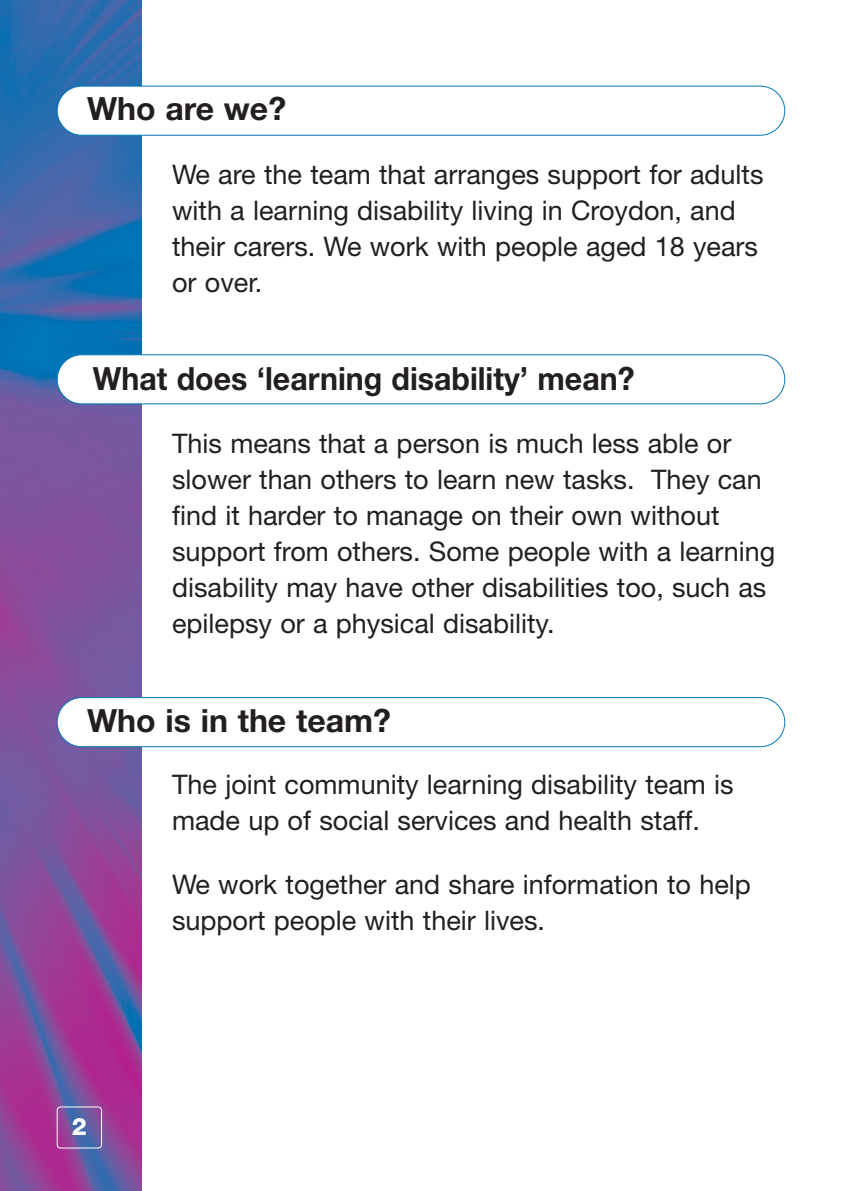
<style>
.page{position:relative;width:842px;height:1191px;background:#fff}
.page>*{position:absolute;margin:0;border:0;box-sizing:border-box;transform-origin:0 0}
.t1{font:700 32px "Helvetica Neue";color:#231f20;scale:.95 1}
.t2{font:700 32px "Helvetica Neue";color:#231f20}
.t3{font:27px/36px "Helvetica Neue";color:#231f20}
.t4{font:800 24px "Helvetica Neue";color:#fff}
</style>
<div class="page">
<img style="left:0;top:1px;width:142px;height:1190px">
<div style="left:57px;top:1106px;width:45px;height:42px;border:2px solid #fff;border-radius:4px"></div>
<div style="left:57px;top:86px;width:728px;height:49px;background:#fff;border-radius:25px"></div>
<div style="left:57px;top:86px;width:728px;height:50px;border:2px solid #0078b9;border-radius:25px"></div>
<div style="left:57px;top:697px;width:728px;height:49px;background:#fff;border-radius:25px"></div>
<div style="left:57px;top:697px;width:728px;height:50px;border:2px solid #0078b9;border-radius:25px"></div>
<div style="left:57px;top:355px;width:728px;height:49px;background:#fff;border-radius:25px"></div>
<div style="left:57px;top:354px;width:728px;height:50px;border:2px solid #0078b9;border-radius:25px"></div>
<p class="t2" style="left:87px;top:98px;width:201px">Who are we?</p>
<p class="t3" style="left:172px;top:159px;width:593px">We are the team that arranges support for adults with a learning disability living in Croydon, and their carers. We work with people aged 18 years or over.</p>
<p class="t1" style="left:93px;top:367px;width:572px">What does ‘learning disability’ mean?</p>
<p class="t3" style="left:172px;top:428px;width:605px">This means that a person is much less able or slower than others to learn new tasks. They can find it harder to manage on their own without support from others. Some people with a learning disability may have other disabilities too, such as epilepsy or a physical disability.</p>
<p class="t2" style="left:87px;top:709px;width:305px">Who is in the team?</p>
<p class="t4" style="left:72px;top:1117px;width:17px">2</p>
<p class="t3" style="left:172px;top:769px;width:563px">The joint community learning disability team is made up of social services and health staff.</p>
<p class="t3" style="left:172px;top:869px;width:580px">We work together and share information to help support people with their lives.</p>
</div>
